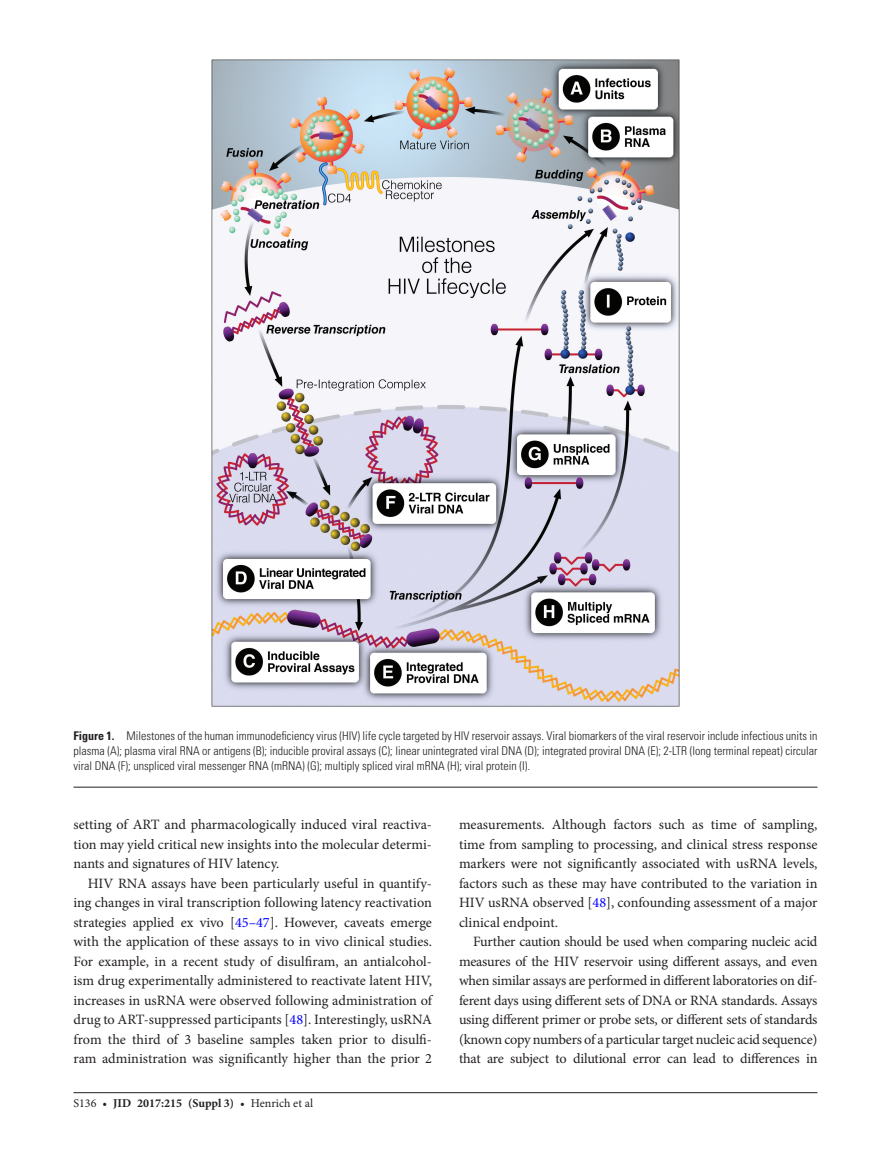
<style>
.page{position:relative;width:891px;height:1174px;background:#fff}
.page>*{position:absolute;margin:0;border:0;box-sizing:border-box;transform-origin:0 0}
.t1{font:14.25px/19.5px "Minion Pro";letter-spacing:-.005em;color:#231f20;text-align:justify}
.t2{font:300 condensed 12px/15px "Univers LT Std";color:#231f20;text-align:justify}
.t3{font:700 12px "Minion Pro";color:#231f20}
.s1{font-weight:700}
.s2{color:#00f}
.s3{font-weight:400}
</style>
<div class="page">
<hr style="left:73px;top:1092px;width:744px;height:1px;background:#231f20">
<hr style="left:73px;top:787px;width:744px;height:1px;background:#231f20">
<img style="left:212px;top:59px;width:467px;height:648px">
<p class="t2" style="left:73px;top:728px;width:746px"><span class="s1">Figure 1.</span> Milestones of the human immunodeficiency virus (HIV) life cycle targeted by HIV reservoir assays. Viral biomarkers of the viral reservoir include infectious units in plasma (A); plasma viral RNA or antigens (B); inducible proviral assays (C); linear unintegrated viral DNA (D); integrated proviral DNA (E); 2-LTR (long terminal repeat) circular viral DNA (F); unspliced viral messenger RNA (mRNA) (G); multiply spliced viral mRNA (H); viral protein (I).</p>
<p class="t1" style="left:73px;top:815px;width:360px">setting of ART and pharmacologically induced viral reactiva&shy;tion may yield critical new insights into the molecular determi&shy;nants and signatures of HIV latency.</p>
<p class="t1" style="left:73px;top:874px;width:360px;text-indent:14px">HIV RNA assays have been particularly useful in quantify&shy;ing changes in viral transcription following latency reactivation strategies applied ex vivo [<span class="s2">45–47</span>]. However, caveats emerge with the application of these assays to in vivo clinical studies.<br>For example, in a recent study of disulfiram, an antialcohol&shy;ism drug experimentally administered to reactivate latent HIV, increases in usRNA were observed following administration of drug to ART-suppressed participants [<span class="s2">48</span>]. Interestingly, usRNA from the third of 3 baseline samples taken prior to disulfi&shy;ram administration was significantly higher than the prior 2</p>
<p class="t3" style="left:73px;top:1094px;width:241px"><span class="s3">S136 •</span> JID 2017:215 (Suppl 3) <span class="s3">• Henrich et al</span></p>
<p class="t1" style="left:459px;top:815px;width:360px">measurements. Although factors such as time of sampling, time from sampling to processing, and clinical stress response markers were not significantly associated with usRNA levels, factors such as these may have contributed to the variation in HIV usRNA observed [<span class="s2">48</span>], confounding assessment of a major clinical endpoint.</p>
<p class="t1" style="left:459px;top:932px;width:360px;text-indent:14px">Further caution should be used when comparing nucleic acid measures of the HIV reservoir using different assays, and even when similar assays are performed in different laboratories on dif&shy;ferent days using different sets of DNA or RNA standards. Assays using different primer or probe sets, or different sets of standards (known copy numbers of a particular target nucleic acid sequence) that are subject to dilutional error can lead to differences in</p>
</div>
